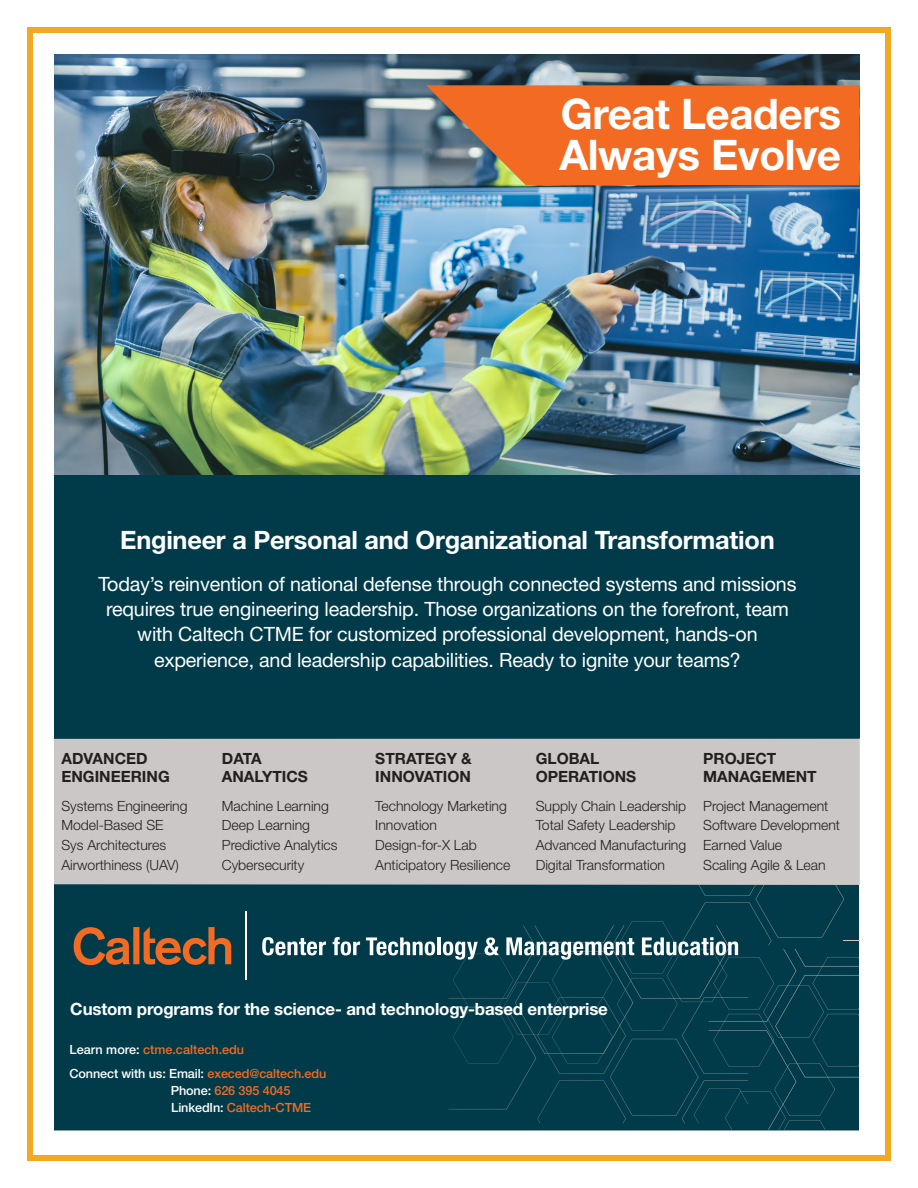
<style>
.page{position:relative;width:918px;height:1188px;background:#fff}
.page>*{position:absolute;margin:0;border:0;box-sizing:border-box;transform-origin:0 0}
.t1{font:700 42.15px/40.8px "Helvetica Neue LT Pro";letter-spacing:-.01em;color:#fff}
.t2{font:700 25.35px "Helvetica Neue LT Pro";letter-spacing:-.01em;color:#fff}
.t3{font:19.65px/25.3px "Helvetica Neue LT Pro";letter-spacing:-.01em;color:#fff;text-align:center}
.t4{font:700 16.95px "Helvetica Neue LT Pro";letter-spacing:-.01em;color:#fff}
.t5{font:700 15.45px/18.6px "Helvetica Neue LT Pro";color:#231f20}
.t6{font:300 14.1px/19.6px "Helvetica Neue LT Pro";letter-spacing:-.005em;color:#231f20}
.t7{font:500 12.6px/23.7px "Helvetica Neue LT Pro";letter-spacing:-.01em;color:#f36b23}
.s1{color:#fff}
</style>
<div class="page">
<div style="left:27px;top:27px;width:864px;height:1134px;border:6px solid #f2a922"></div>
<div style="left:54px;top:886px;width:389px;height:244px;background:#013b4a"></div>
<div style="left:54px;top:475px;width:806px;height:263px;background:#013b4a"></div>
<img style="left:54px;top:54px;width:806px;height:421px">
<div style="left:54px;top:738px;width:806px;height:148px;background:#cac7c6"></div>
<svg style="left:262px;top:937px;width:64px;height:18px"></svg>
<svg style="left:333px;top:937px;width:27px;height:18px"></svg>
<svg style="left:366px;top:937px;width:69px;height:18px"></svg>
<hr style="left:437px;top:937px;width:4px;height:18px;background:#fff">
<svg style="left:443px;top:884px;width:417px;height:246px;background:#0b4250"></svg>
<svg style="left:74px;top:927px;width:157px;height:38px;background:#6a4f38"></svg>
<hr style="left:245px;top:912px;width:2px;height:68px;background:#fff">
<svg style="left:426px;top:85px;width:434px;height:100px;background:#e26d2e"></svg>
<p class="t1" style="left:559px;top:93px;width:283px">Great Leaders<br>Always Evolve</p>
<p class="t2" style="left:120px;top:524px;width:656px">Engineer a Personal and Organizational Transformation</p>
<p class="t3" style="left:98px;top:571px;width:700px">Today’s reinvention of national defense through connected systems and missions requires true engineering leadership. Those organizations on the forefront, team with Caltech CTME for customized professional development, hands-on experience, and leadership capabilities. Ready to ignite your teams?</p>
<p class="t5" style="left:61px;top:749px;width:110px">ADVANCED<br>ENGINEERING</p>
<p class="t6" style="left:61px;top:795px;width:128px">Systems Engineering<br>Model-Based SE<br>Sys Architectures<br>Airworthiness (UAV)</p>
<p class="t5" style="left:222px;top:749px;width:87px">DATA<br>ANALYTICS</p>
<p class="t6" style="left:222px;top:795px;width:117px">Machine Learning<br>Deep Learning<br>Predictive Analytics<br>Cybersecurity</p>
<p class="t5" style="left:375px;top:749px;width:98px">STRATEGY &amp;<br>INNOVATION</p>
<p class="t6" style="left:375px;top:795px;width:137px">Technology Marketing<br>Innovation<br>Design-for-X Lab<br>Anticipatory Resilience</p>
<p class="t5" style="left:536px;top:749px;width:102px">GLOBAL<br>OPERATIONS</p>
<p class="t6" style="left:536px;top:795px;width:152px">Supply Chain Leadership<br>Total Safety Leadership<br>Advanced Manufacturing<br>Digital Transformation</p>
<p class="t5" style="left:703px;top:749px;width:115px">PROJECT<br>MANAGEMENT</p>
<p class="t6" style="left:703px;top:795px;width:138px">Project Management<br>Software Development<br>Earned Value<br>Scaling Agile &amp; Lean</p>
<p class="t4" style="left:70px;top:999px;width:539px">Custom programs for the science- and technology-based enterprise</p>
<p class="t7" style="left:70px;top:1038px;width:258px"><span class="s1">Learn more:</span> ctme.caltech.edu<br><span class="s1">Connect with us: Email:</span> execed@caltech.edu</p>
<p class="t7" style="left:171px;top:1082px;width:142px;line-height:17px"><span class="s1">Phone:</span> 626 395 4045<br><span class="s1">LinkedIn:</span> Caltech-CTME</p>
</div>
